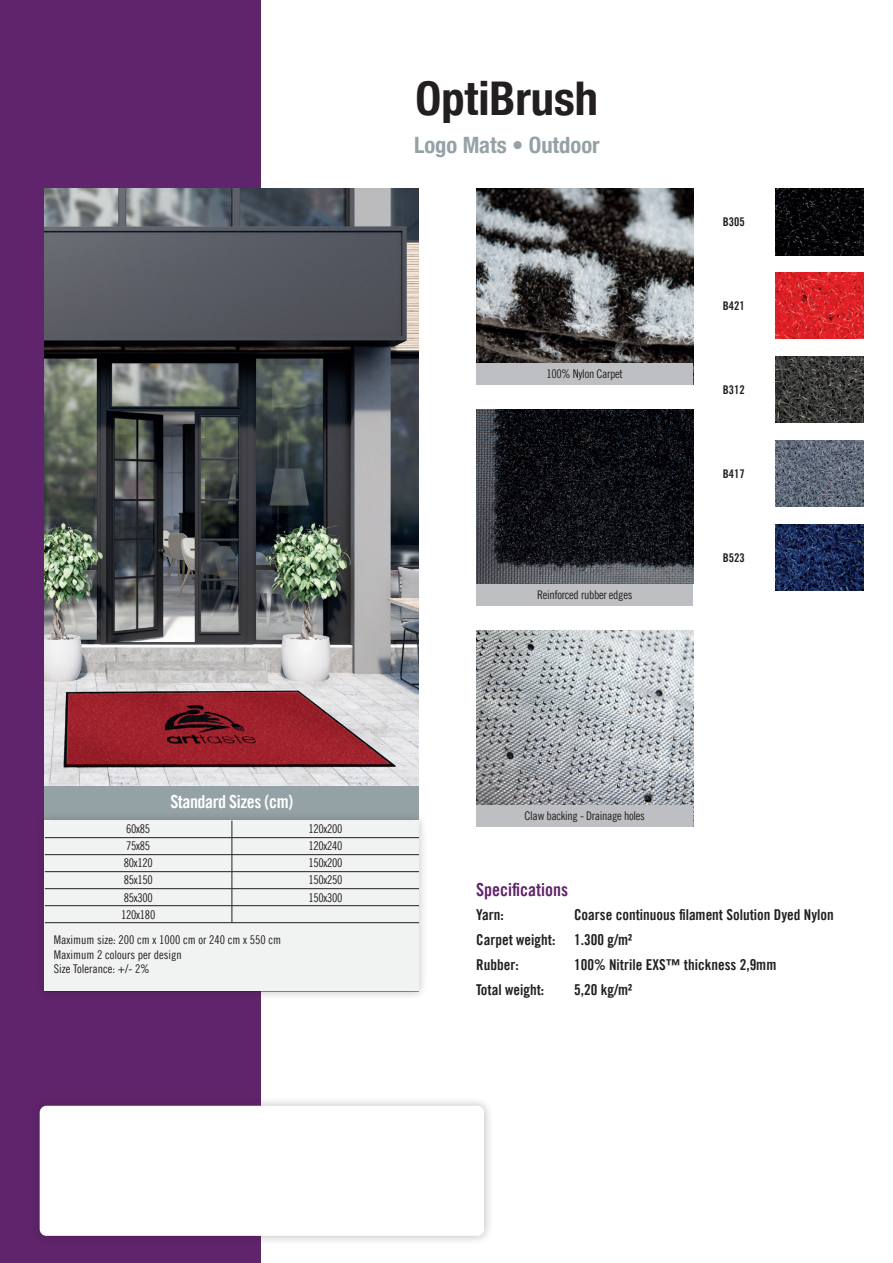
<style>
.page{position:relative;width:893px;height:1263px;background:#fff}
.page>*{position:absolute;margin:0;border:0;box-sizing:border-box;transform-origin:0 0}
.t1{font:700 condensed 46.5px "Helvetica Neue LT Pro";color:#231f20}
.t2{font:700 condensed 22.5px "Helvetica Neue LT Pro";color:#95a2a5}
.t3{font:18px "Trade Gothic LT Pro Bd Cn 20";letter-spacing:-.025em;color:#fff}
.t4{font:18px "Trade Gothic LT Pro Bd Cn 20";color:#5f2369}
.t5{font:15px/24.8px "Trade Gothic LT Pro Bd Cn 20";color:#231f20}
.t6{font:12px "Trade Gothic LT Pro Cn 18";letter-spacing:-.025em;color:#231f20}
.t7{font:12px/25.7px "Trade Gothic LT Pro Cn 18";color:#231f20}
.t8{font:12px "Trade Gothic LT Pro Bd Cn 20";color:#231f20}
</style>
<div class="page">
<div style="left:0;top:0;width:261px;height:1263px;background:#5f246b"></div>
<div style="left:30px;top:1096px;width:464px;height:149px;background:#231f20;opacity:.3"></div>
<div style="left:40px;top:1106px;width:444px;height:130px;background:#fff;border-radius:7px"></div>
<div style="left:45px;top:781px;width:374px;height:43px;background:#95a2a5"></div>
<div style="left:35px;top:811px;width:393px;height:189px;background:#231f20;opacity:.3"></div>
<div style="left:45px;top:821px;width:374px;height:170px;background:#f1f2f2"></div>
<img style="left:45px;top:189px;width:374px;height:597px">
<img style="left:775px;top:525px;width:88px;height:66px">
<img style="left:775px;top:441px;width:88px;height:66px">
<img style="left:775px;top:357px;width:88px;height:66px">
<img style="left:775px;top:273px;width:88px;height:66px">
<img style="left:775px;top:189px;width:88px;height:66px">
<img style="left:476px;top:189px;width:217px;height:174px">
<div style="left:476px;top:363px;width:217px;height:21px;background:#bebfc2"></div>
<hr style="left:232px;top:854px;width:187px;height:1px;background:#231f20">
<hr style="left:232px;top:871px;width:187px;height:1px;background:#231f20">
<hr style="left:232px;top:888px;width:187px;height:1px;background:#231f20">
<hr style="left:232px;top:905px;width:187px;height:1px;background:#231f20">
<svg style="left:232px;top:821px;width:1px;height:103px"></svg>
<hr style="left:232px;top:837px;width:187px;height:1px;background:#231f20">
<hr style="left:45px;top:837px;width:187px;height:1px;background:#231f20">
<hr style="left:45px;top:854px;width:187px;height:1px;background:#231f20">
<hr style="left:45px;top:871px;width:187px;height:1px;background:#231f20">
<hr style="left:45px;top:888px;width:187px;height:1px;background:#231f20">
<hr style="left:45px;top:905px;width:187px;height:1px;background:#231f20">
<hr style="left:45px;top:922px;width:187px;height:1px;background:#231f20">
<hr style="left:232px;top:922px;width:187px;height:1px;background:#231f20">
<img style="left:476px;top:410px;width:217px;height:174px">
<div style="left:476px;top:584px;width:217px;height:21px;background:#bebfc2"></div>
<img style="left:476px;top:630px;width:217px;height:175px">
<div style="left:476px;top:805px;width:217px;height:21px;background:#bebfc2"></div>
<h1 class="t1" style="left:416px;top:70px;width:184px">OptiBrush</h1>
<h2 class="t2" style="left:414px;top:132px;width:187px">Logo Mats • Outdoor</h2>
<p class="t6" style="left:546px;top:366px;width:78px">100% Nylon Carpet</p>
<p class="t6" style="left:537px;top:587px;width:97px">Reinforced rubber edges</p>
<p class="t8" style="left:723px;top:215px;width:23px">B305</p>
<p class="t8" style="left:723px;top:299px;width:23px">B421</p>
<p class="t8" style="left:723px;top:382px;width:23px">B312</p>
<p class="t8" style="left:723px;top:466px;width:23px">B417</p>
<p class="t8" style="left:723px;top:550px;width:23px">B523</p>
<p class="t3" style="left:170px;top:790px;width:124px">Standard Sizes (cm)</p>
<p class="t6" style="left:126px;top:822px;width:26px">60x85</p>
<p class="t6" style="left:308px;top:822px;width:36px">120x200</p>
<p class="t6" style="left:126px;top:839px;width:26px">75x85</p>
<p class="t6" style="left:308px;top:839px;width:36px">120x240</p>
<p class="t6" style="left:124px;top:856px;width:31px">80x120</p>
<p class="t6" style="left:308px;top:856px;width:36px">150x200</p>
<p class="t6" style="left:124px;top:873px;width:31px">85x150</p>
<p class="t6" style="left:308px;top:873px;width:36px">150x250</p>
<p class="t6" style="left:124px;top:890px;width:31px">85x300</p>
<p class="t6" style="left:308px;top:890px;width:36px">150x300</p>
<p class="t7" style="left:54px;top:901px;width:229px;text-indent:67px">120x180<br>Maximum size: 200 cm x 1000 cm or 240 cm x 550 cm</p>
<p class="t7" style="left:54px;top:947px;width:129px;line-height:14.4px">Maximum 2 colours per design<br>Size Tolerance: +/- 2%</p>
<p class="t6" style="left:525px;top:808px;width:122px">Claw backing - Drainage holes</p>
<p class="t4" style="left:476px;top:878px;width:93px">Specifications</p>
<p class="t5" style="left:476px;top:902px;width:29px">Yarn:</p>
<p class="t5" style="left:476px;top:902px;width:359px;text-indent:98px">Coarse continuous filament Solution Dyed Nylon<br>Carpet weight: 1.300 g/m²<br>Rubber:</p>
<p class="t5" style="left:574px;top:952px;width:204px">100% Nitrile EXS™ thickness 2,9mm</p>
<p class="t5" style="left:476px;top:977px;width:70px">Total weight:</p>
<p class="t5" style="left:574px;top:977px;width:60px">5,20 kg/m²</p>
</div>
